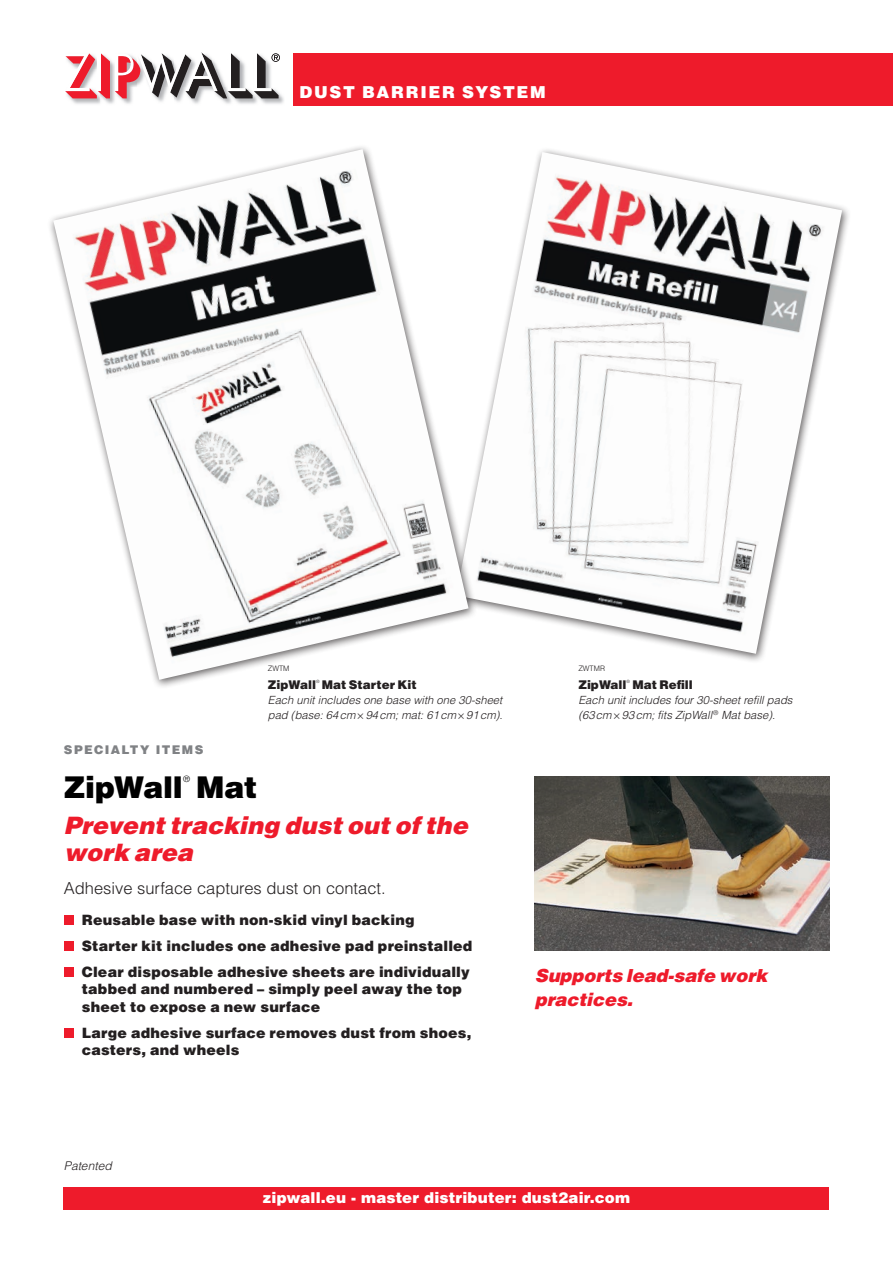
<style>
.page{position:relative;width:893px;height:1263px;background:#fff}
.page>*{position:absolute;margin:0;border:0;box-sizing:border-box;transform-origin:0 0}
.t1{font:900 30px "Helvetica LT Pro";letter-spacing:-.01em;color:#000}
.t2{font:italic 900 24px/27px "Helvetica LT Pro";letter-spacing:.005em;color:#ee1b2b}
.t3{font:italic 900 18px/24px "Helvetica LT Pro";letter-spacing:-.005em;color:#ee1b2b}
.t4{font:300 16.5px "Helvetica LT Pro";color:#231f20}
.t5{font:900 16.5px "Helvetica LT Pro";letter-spacing:.1em;color:#fff}
.t6{font:900 15px "Helvetica LT Pro";letter-spacing:.01em;color:#fff}
.t7{font:900 14.25px/26.2px "Helvetica LT Pro";letter-spacing:.015em;color:#231f20}
.t8{font:900 12px "Helvetica LT Pro";color:#231f20}
.t9{font:900 12px "Helvetica LT Pro";letter-spacing:.115em;color:#808285}
.t10{font:italic 300 12px "Helvetica LT Pro";color:#231f20}
.t11{font:italic 300 11.25px/15px "Helvetica LT Pro";color:#231f20}
.t12{font:300 8.7px "Helvetica LT Pro";color:#000}
.t13{font:300 7.5px "Helvetica LT Pro";color:#231f20}
.t14{font:300 4.35px "Helvetica LT Pro";color:#231f20}
</style>
<div class="page">
<div style="left:64px;top:1187px;width:765px;height:23px;background:#ee1b2b"></div>
<div style="left:293px;top:53px;width:600px;height:53px;background:#ee1b2b"></div>
<img style="left:69px;top:94px;width:215px;height:10px">
<svg style="left:65px;top:52px;width:215px;height:46px"></svg>
<img style="left:477px;top:152px;width:365px;height:502px">
<div style="left:64px;top:915px;width:10px;height:9px;background:#ee1b2b"></div>
<div style="left:64px;top:941px;width:10px;height:10px;background:#ee1b2b"></div>
<div style="left:64px;top:967px;width:10px;height:10px;background:#ee1b2b"></div>
<div style="left:64px;top:1028px;width:10px;height:10px;background:#ee1b2b"></div>
<img style="left:53px;top:149px;width:416px;height:531px">
<img style="left:535px;top:776px;width:295px;height:175px">
<p class="t5" style="left:299px;top:82px;width:248px">DUST BARRIER SYSTEM</p>
<p class="t9" style="left:64px;top:741px;width:141px">SPECIALTY ITEMS</p>
<p class="t13" style="left:268px;top:663px;width:23px">ZWTM</p>
<p class="t8" style="left:268px;top:677px;width:50px">ZipWall</p>
<p class="t14" style="left:316px;top:679px;width:5px">®</p>
<p class="t8" style="left:322px;top:677px;width:96px">Mat Starter Kit</p>
<p class="t11" style="left:268px;top:692px;width:236px">Each unit includes one base with one 30-sheet pad (base: 64cm×94cm; mat: 61cm×91cm).</p>
<p class="t13" style="left:578px;top:663px;width:28px">ZWTMR</p>
<p class="t8" style="left:578px;top:677px;width:50px">ZipWall</p>
<p class="t14" style="left:627px;top:679px;width:5px">®</p>
<p class="t8" style="left:632px;top:677px;width:62px">Mat Refill</p>
<p class="t11" style="left:578px;top:692px;width:216px">Each unit includes four 30-sheet refill pads (63cm×93cm; fits ZipWall <sup>®</sup> Mat base).</p>
<h1 class="t1" style="left:64px;top:767px;width:195px">ZipWall Mat</h1>
<p class="t12" style="left:183px;top:774px;width:8px">®</p>
<h2 class="t2" style="left:64px;top:812px;width:405px">Prevent tracking dust out of the work area</h2>
<p class="t4" style="left:64px;top:878px;width:323px">Adhesive surface captures dust on contact.</p>
<p class="t7" style="left:82px;top:906px;width:392px">Reusable base with non-skid vinyl backing<br>Starter kit includes one adhesive pad preinstalled<br>Clear disposable adhesive sheets are individually</p>
<p class="t7" style="left:82px;top:980px;width:382px;line-height:17.2px">tabbed and numbered – simply peel away the top sheet to expose a new surface</p>
<p class="t7" style="left:82px;top:1024px;width:391px;line-height:17.2px">Large adhesive surface removes dust from shoes, casters, and wheels</p>
<p class="t10" style="left:64px;top:1158px;width:49px">Patented</p>
<p class="t3" style="left:535px;top:964px;width:234px">Supports lead-safe work practices.</p>
<p class="t6" style="left:263px;top:1188px;width:369px">zipwall.eu - master distributer: dust2air.com</p>
</div>
